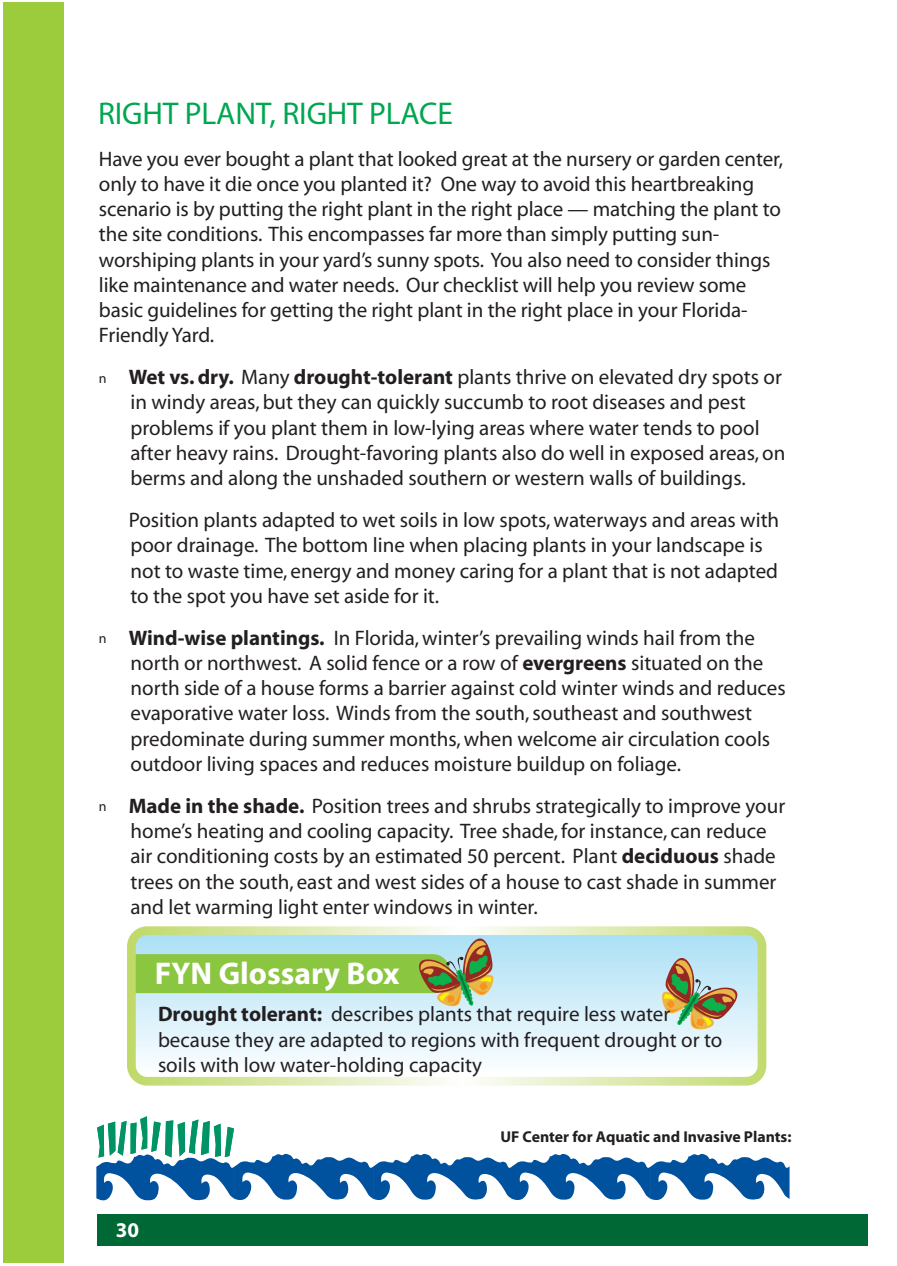
<style>
.page{position:relative;width:897px;height:1266px;background:#fff}
.page>*{position:absolute;margin:0;border:0;box-sizing:border-box;transform-origin:0 0}
.t1{font:31.5px "Myriad Pro";letter-spacing:-.005em;color:#00a650}
.t2{font:700 31.5px "Myriad";color:#fff}
.t3{font:21px/25.2px "Myriad";color:#231f20}
.t4{font:700 21px "Myriad";color:#fff}
.t5{font:700 15.75px "Myriad";color:#231f20}
.s1{font-family:"Myriad Pro";font-size:14px}
.s2{font-weight:700}
</style>
<div class="page">
<div style="left:97px;top:1213px;width:769px;height:31px;background:#006835"></div>
<div style="left:3px;top:3px;width:60px;height:1260px;background:#9ccb3b"></div>
<svg style="left:96px;top:1116px;width:693px;height:84px"></svg>
<svg style="left:127px;top:926px;width:639px;height:159px"></svg>
<svg style="left:661px;top:947px;width:87px;height:84px;background:#b3bfad"></svg>
<svg style="left:131px;top:929px;width:362px;height:80px;background:#a8cf95"></svg>
<p class="t1" style="left:98px;top:101px;width:356px">RIGHT PLANT, RIGHT PLACE</p>
<p class="t3" style="left:99px;top:148px;width:685px">Have you ever bought a plant that looked great at the nursery or garden center, only to have it die once you planted it? One way to avoid this heartbreaking scenario is by putting the right plant in the right place — matching the plant to the site conditions. This encompasses far more than simply putting sun&shy;worshiping plants in your yard’s sunny spots. You also need to consider things like maintenance and water needs. Our checklist will help you review some basic guidelines for getting the right plant in the right place in your Florida-Friendly Yard.</p>
<p class="t3" style="left:130px;top:366px;width:656px;text-indent:-31px"><span class="s1">n</span> <span class="s2">Wet vs. dry.</span> Many <span class="s2">drought-tolerant</span> plants thrive on elevated dry spots or in windy areas, but they can quickly succumb to root diseases and pest problems if you plant them in low-lying areas where water tends to pool after heavy rains. Drought-favoring plants also do well in exposed areas, on berms and along the unshaded southern or western walls of buildings.</p>
<p class="t3" style="left:129px;top:509px;width:651px">Position plants adapted to wet soils in low spots, waterways and areas with poor drainage. The bottom line when placing plants in your landscape is not to waste time, energy and money caring for a plant that is not adapted to the spot you have set aside for it.</p>
<p class="t3" style="left:130px;top:626px;width:656px;text-indent:-31px"><span class="s1">n</span> <span class="s2">Wind-wise plantings.</span> In Florida, winter’s prevailing winds hail from the north or northwest. A solid fence or a row of <span class="s2">evergreens</span> situated on the north side of a house forms a barrier against cold winter winds and reduces evaporative water loss. Winds from the south, southeast and southwest predominate during summer months, when welcome air circulation cools outdoor living spaces and reduces moisture buildup on foliage.</p>
<p class="t3" style="left:130px;top:794px;width:656px;text-indent:-31px"><span class="s1">n</span> <span class="s2">Made in the shade.</span> Position trees and shrubs strategically to improve your home’s heating and cooling capacity. Tree shade, for instance, can reduce air conditioning costs by an estimated 50 percent. Plant <span class="s2">deciduous</span> shade trees on the south, east and west sides of a house to cast shade in summer and let warming light enter windows in winter.</p>
<p class="t2" style="left:155px;top:961px;width:246px">FYN Glossary Box</p>
<p class="t3" style="left:158px;top:1003px;width:565px"><span class="s2">Drought tolerant:</span> describes plants that require less water because they are adapted to regions with frequent drought or to soils with low water-holding capacity</p>
<p class="t4" style="left:116px;top:1221px;width:25px">30</p>
<p class="t5" style="left:500px;top:1130px;width:292px">UF Center for Aquatic and Invasive Plants:</p>
</div>
